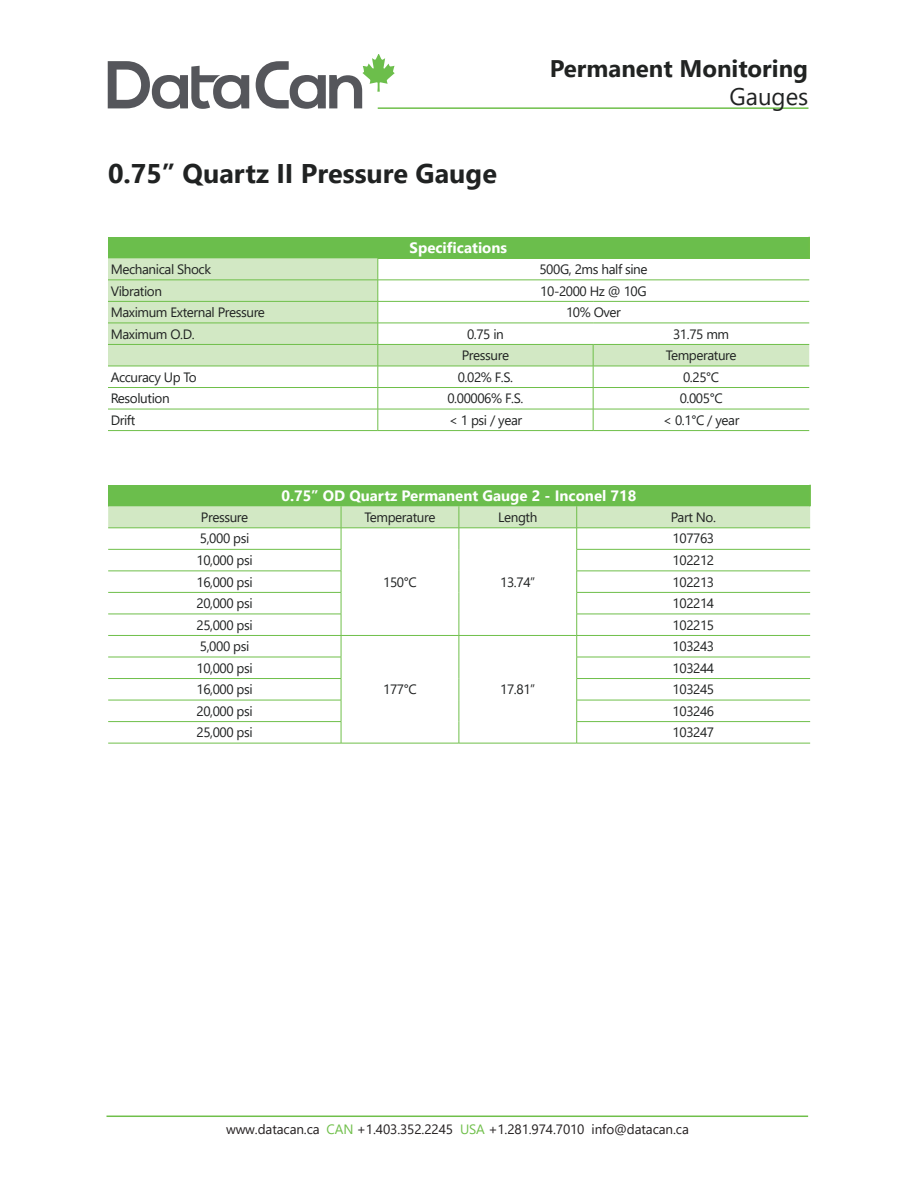
<style>
.page{position:relative;width:918px;height:1188px;background:#fff}
.page>*{position:absolute;margin:0;border:0;box-sizing:border-box;transform-origin:0 0}
.t1{font:700 27px "Segoe UI";color:#202222}
.t2{font:700 24px "Segoe UI";color:#212322}
.t3{font:24px "Segoe UI";color:#202222}
.t4{font:700 15px "Segoe UI";color:#fff}
.t5{font:13.5px "Segoe UI";letter-spacing:-.03em;color:#202222}
.t6{font:13.5px "Segoe UI";letter-spacing:-.01em;color:#231f20}
.s1{color:#6fbf4a}
</style>
<div class="page">
<hr style="left:378px;top:107px;width:430px;height:2px;background:#6fbf4a">
<svg style="left:108px;top:61px;width:141px;height:48px"></svg>
<svg style="left:255px;top:54px;width:140px;height:55px"></svg>
<hr style="left:106px;top:1116px;width:702px;height:1px;background:#6fbf4a">
<div style="left:108px;top:485px;width:702px;height:21px;background:#6bbe4c"></div>
<hr style="left:108px;top:743px;width:233px;height:1px;background:#6fbf4a">
<hr style="left:577px;top:743px;width:233px;height:1px;background:#6fbf4a">
<hr style="left:341px;top:743px;width:118px;height:1px;background:#6fbf4a">
<hr style="left:459px;top:743px;width:118px;height:1px;background:#6fbf4a">
<svg style="left:108px;top:506px;width:702px;height:237px"></svg>
<hr style="left:809px;top:485px;width:2px;height:21px;background:#6fbf4a">
<div style="left:108px;top:237px;width:701px;height:21px;background:#6bbe4c"></div>
<svg style="left:108px;top:258px;width:701px;height:108px;fill:#d2e8c4"></svg>
<hr style="left:378px;top:366px;width:215px;height:1px;background:#6fbf4a">
<hr style="left:593px;top:366px;width:216px;height:1px;background:#6fbf4a">
<hr style="left:108px;top:387px;width:270px;height:1px;background:#6fbf4a">
<hr style="left:378px;top:387px;width:215px;height:1px;background:#6fbf4a">
<hr style="left:593px;top:387px;width:216px;height:1px;background:#6fbf4a">
<hr style="left:108px;top:409px;width:270px;height:1px;background:#6fbf4a">
<hr style="left:378px;top:409px;width:215px;height:1px;background:#6fbf4a">
<hr style="left:593px;top:409px;width:216px;height:1px;background:#6fbf4a">
<svg style="left:593px;top:345px;width:1px;height:85px"></svg>
<hr style="left:108px;top:430px;width:270px;height:1px;background:#6fbf4a">
<hr style="left:378px;top:430px;width:215px;height:1px;background:#6fbf4a">
<hr style="left:593px;top:430px;width:216px;height:1px;background:#6fbf4a">
<hr style="left:378px;top:344px;width:215px;height:1px;background:#6fbf4a">
<hr style="left:593px;top:344px;width:216px;height:1px;background:#6fbf4a">
<hr style="left:378px;top:258px;width:215px;height:1px;background:#6fbf4a">
<hr style="left:593px;top:258px;width:217px;height:1px;background:#6fbf4a">
<hr style="left:378px;top:280px;width:215px;height:1px;background:#6fbf4a">
<hr style="left:593px;top:280px;width:216px;height:1px;background:#6fbf4a">
<hr style="left:378px;top:301px;width:215px;height:1px;background:#6fbf4a">
<hr style="left:593px;top:301px;width:216px;height:1px;background:#6fbf4a">
<hr style="left:378px;top:323px;width:215px;height:1px;background:#6fbf4a">
<hr style="left:593px;top:323px;width:216px;height:1px;background:#6fbf4a">
<hr style="left:108px;top:280px;width:270px;height:1px;background:#6fbf4a">
<hr style="left:108px;top:301px;width:270px;height:1px;background:#6fbf4a">
<hr style="left:108px;top:323px;width:270px;height:1px;background:#6fbf4a">
<hr style="left:108px;top:344px;width:270px;height:1px;background:#6fbf4a">
<svg style="left:378px;top:259px;width:1px;height:171px"></svg>
<hr style="left:108px;top:366px;width:270px;height:1px;background:#6fbf4a">
<hr style="left:808px;top:237px;width:2px;height:21px;background:#6fbf4a">
<p class="t2" style="left:550px;top:46px;width:260px">Permanent Monitoring</p>
<p class="t1" style="left:108px;top:148px;width:390px">0.75” Quartz II Pressure Gauge</p>
<p class="t4" style="left:410px;top:234px;width:99px">Specifications</p>
<p class="t3" style="left:729px;top:74px;width:81px">Gauges</p>
<p class="t5" style="left:111px;top:256px;width:102px">Mechanical Shock</p>
<p class="t5" style="left:539px;top:256px;width:110px">500G, 2ms half sine</p>
<p class="t5" style="left:111px;top:278px;width:53px">Vibration</p>
<p class="t5" style="left:540px;top:278px;width:108px">10-2000 Hz @ 10G</p>
<p class="t5" style="left:111px;top:300px;width:156px">Maximum External Pressure</p>
<p class="t5" style="left:566px;top:300px;width:56px">10% Over</p>
<p class="t5" style="left:111px;top:321px;width:86px">Maximum O.D.</p>
<p class="t5" style="left:467px;top:321px;width:38px">0.75 in</p>
<p class="t5" style="left:673px;top:321px;width:58px">31.75 mm</p>
<p class="t5" style="left:462px;top:343px;width:49px">Pressure</p>
<p class="t5" style="left:666px;top:343px;width:72px">Temperature</p>
<p class="t5" style="left:111px;top:364px;width:88px">Accuracy Up To</p>
<p class="t5" style="left:458px;top:364px;width:57px">0.02% F.S.</p>
<p class="t5" style="left:683px;top:364px;width:38px">0.25°C</p>
<p class="t5" style="left:111px;top:386px;width:61px">Resolution</p>
<p class="t5" style="left:447px;top:386px;width:78px">0.00006% F.S.</p>
<p class="t5" style="left:680px;top:386px;width:45px">0.005°C</p>
<p class="t5" style="left:111px;top:407px;width:26px">Drift</p>
<p class="t5" style="left:449px;top:407px;width:75px">&lt; 1 psi / year</p>
<p class="t5" style="left:663px;top:407px;width:78px">&lt; 0.1°C / year</p>
<p class="t4" style="left:281px;top:482px;width:357px">0.75” OD Quartz Permanent Gauge 2 - Inconel 718</p>
<p class="t5" style="left:201px;top:504px;width:49px">Pressure</p>
<p class="t5" style="left:365px;top:504px;width:72px">Temperature</p>
<p class="t5" style="left:498px;top:504px;width:41px">Length</p>
<p class="t5" style="left:671px;top:504px;width:47px">Part No.</p>
<p class="t5" style="left:200px;top:526px;width:51px">5,000 psi</p>
<p class="t5" style="left:383px;top:569px;width:35px">150°C</p>
<p class="t5" style="left:500px;top:569px;width:37px">13.74”</p>
<p class="t5" style="left:673px;top:526px;width:43px">107763</p>
<p class="t5" style="left:196px;top:548px;width:58px">10,000 psi</p>
<p class="t5" style="left:673px;top:548px;width:43px">102212</p>
<p class="t5" style="left:196px;top:569px;width:58px">16,000 psi</p>
<p class="t5" style="left:673px;top:569px;width:43px">102213</p>
<p class="t5" style="left:196px;top:591px;width:58px">20,000 psi</p>
<p class="t5" style="left:673px;top:591px;width:43px">102214</p>
<p class="t5" style="left:196px;top:612px;width:58px">25,000 psi</p>
<p class="t5" style="left:673px;top:612px;width:43px">102215</p>
<p class="t5" style="left:200px;top:634px;width:51px">5,000 psi</p>
<p class="t5" style="left:383px;top:677px;width:35px">177°C</p>
<p class="t5" style="left:500px;top:677px;width:37px">17.81”</p>
<p class="t5" style="left:673px;top:634px;width:43px">103243</p>
<p class="t5" style="left:196px;top:655px;width:58px">10,000 psi</p>
<p class="t5" style="left:673px;top:655px;width:43px">103244</p>
<p class="t5" style="left:196px;top:677px;width:58px">16,000 psi</p>
<p class="t5" style="left:673px;top:677px;width:43px">103245</p>
<p class="t5" style="left:196px;top:698px;width:58px">20,000 psi</p>
<p class="t5" style="left:673px;top:698px;width:43px">103246</p>
<p class="t5" style="left:196px;top:720px;width:58px">25,000 psi</p>
<p class="t5" style="left:673px;top:720px;width:43px">103247</p>
<p class="t6" style="left:226px;top:1116px;width:464px">www.datacan.ca <span class="s1">CAN</span> +1.403.352.2245 <span class="s1">USA</span> +1.281.974.7010 info@datacan.ca</p>
</div>
